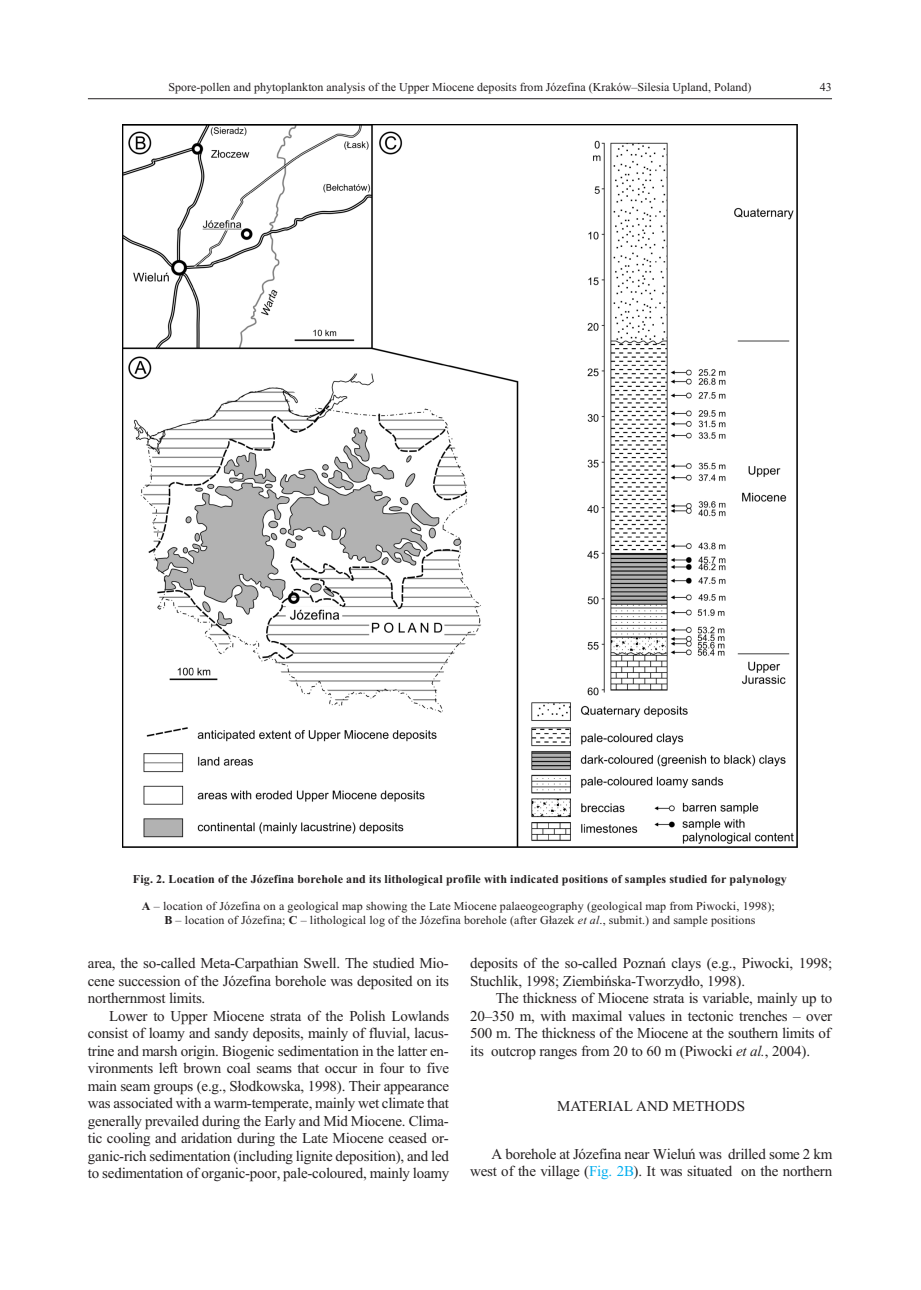
<style>
.page{position:relative;width:921px;height:1290px;background:#fff}
.page>*{position:absolute;margin:0;border:0;box-sizing:border-box;transform-origin:0 0}
.t1{font:15px/17.5px "Times New Roman";letter-spacing:-.01em;color:#231f20;text-align:justify}
.t2{font:12px/14.2px "Times New Roman";letter-spacing:.01em;color:#231f20;text-align:center}
.t3{font:700 12px "Times New Roman";letter-spacing:.01em;color:#231f20}
.s1{font-weight:700}
.s2{font-style:italic}
.s3{color:#00aeef}
</style>
<div class="page">
<hr style="left:88px;top:98px;width:744px;height:1px;background:#231f20">
<img style="left:123px;top:124px;width:674px;height:723px">
<p class="t2" style="left:168px;top:81px;width:584px">Spore-pollen and phytoplankton analysis of the Upper Miocene deposits from Józefina (Kraków–Silesia Upland, Poland)</p>
<p class="t2" style="left:820px;top:81px;width:14px">43</p>
<p class="t3" style="left:133px;top:874px;width:655px">Fig. 2. Lo ca tion of the Józefina bore hole and its lithological pro file with in di cated po si tions of sam ples stud ied for palynology</p>
<p class="t2" style="left:142px;top:900px;width:634px"><span class="s1">A</span> – lo ca tion of Józefina on a geo log i cal map show ing the Late Mio cene palaeo ge ogra phy (geo log i cal map from Piwocki, 1998);<br><span class="s1">B</span> – lo ca tion of Józefina; <span class="s1">C</span> – lithological log of the Józefina bore hole (af ter G³azek <span class="s2">et al</span>., sub mit.) and sam ple po si tions</p>
<p class="t1" style="left:88px;top:956px;width:363px">area, the so-called Meta-Carpathian Swell. The stud ied Mio - cene suc ces sion of the Józefina bore hole was de pos ited on its north ern most lim its.</p>
<p class="t1" style="left:88px;top:1008px;width:363px;text-indent:21px">Lower to Up per Mio cene strata of the Pol ish Low lands con sist of loamy and sandy de pos its, mainly of flu vial, lac us - trine and marsh or i gin. Biogenic sed i men ta tion in the lat ter en - vi ron ments left brown coal seams that oc cur in four to five main seam groups (e.g., S³odkowska, 1998). Their ap pear ance was as so ci ated with a warm-tem per ate, mainly wet cli mate that gen er ally pre vailed dur ing the Early and Mid Mio cene. Cli ma - tic cool ing and aridation dur ing the Late Mio cene ceased or - ganic-rich sed i men ta tion (in clud ing lig nite de po si tion), and led to sed i men ta tion of or ganic-poor, pale-col oured, mainly loamy</p>
<p class="t1" style="left:470px;top:956px;width:364px">de pos its of the so-called Poznañ clays (e.g., Piwocki, 1998;<br>Stuchlik, 1998; Ziembiñska-Tworzyd³o, 1998).</p>
<p class="t1" style="left:470px;top:991px;width:364px;text-indent:26px">The thick ness of Mio cene strata is vari able, mainly up to 20–350 m, with max i mal val ues in tec tonic trenches – over 500 m. The thickness of the Mio cene at the south ern lim its of its out crop ranges from 20 to 60 m (Piwocki <span class="s2">et al.</span>, 2004).</p>
<p class="t1" style="left:557px;top:1099px;width:189px">MATERIAL AND METHODS</p>
<p class="t1" style="left:470px;top:1146px;width:364px;text-align:right">A bore hole at Józefina near Wieluñ was drilled some 2 km west of the vil lage (<span class="s3">Fig. 2B</span>). It was sit u ated on the north ern</p>
</div>
